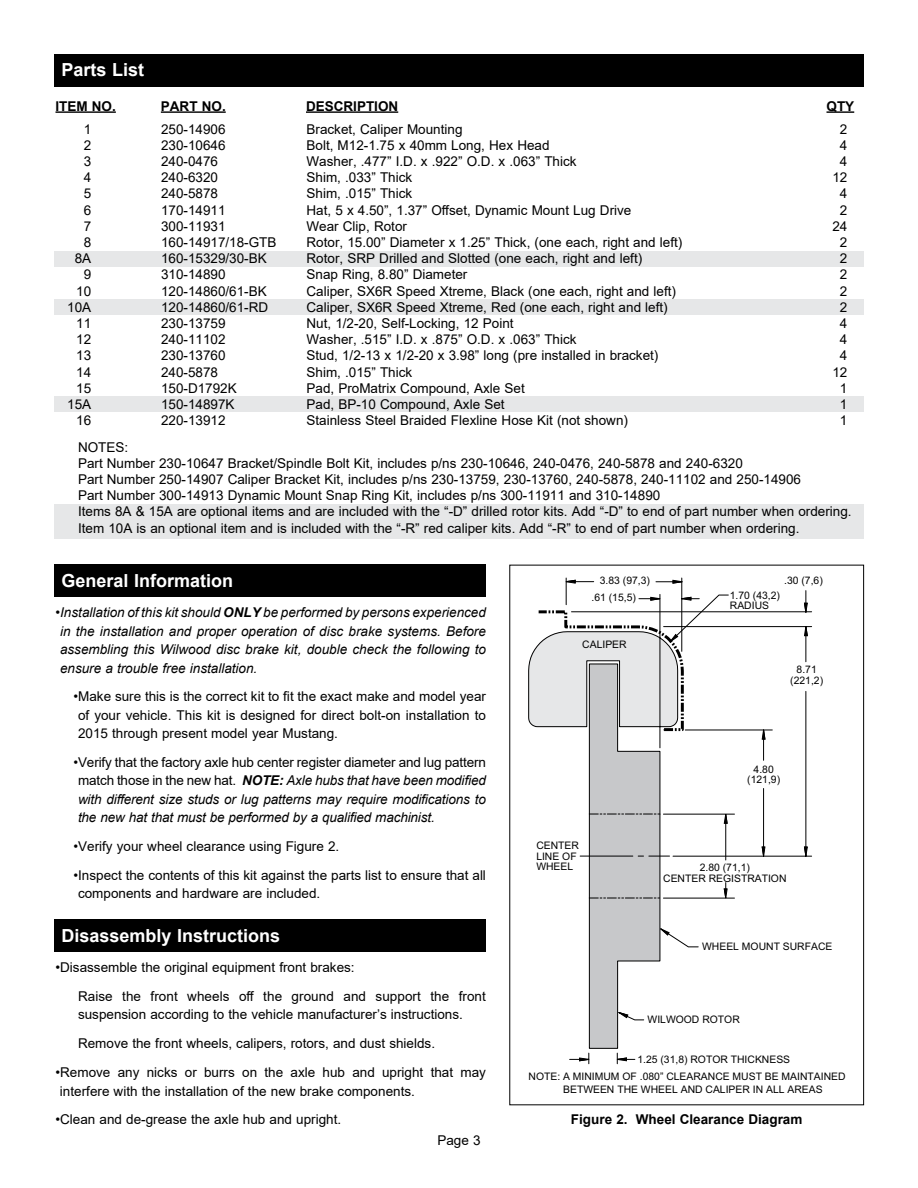
<style>
.page{position:relative;width:918px;height:1188px;background:#fff}
.page>*{position:absolute;margin:0;border:0;box-sizing:border-box;transform-origin:0 0}
.t1{font:700 18px "Arial";color:#fff}
.t2{font:13.5px/16.2px "Arial";color:#000}
.t3{font:italic 13.5px/18.3px "Arial";letter-spacing:-.005em;color:#000;text-align:justify}
.t4{font:700 13.5px "Arial";color:#000}
.t5{font:10.35px/10.4px "Arial";color:#000}
.s1{font-style:normal}
.s2{font-weight:700}
</style>
<div class="page">
<div style="left:54px;top:54px;width:810px;height:32px;background:#000"></div>
<div style="left:54px;top:505px;width:810px;height:34px;background:#e6e7e8"></div>
<div style="left:54px;top:251px;width:810px;height:15px;background:#e6e7e8"></div>
<div style="left:54px;top:299px;width:810px;height:15px;background:#e6e7e8"></div>
<div style="left:54px;top:396px;width:810px;height:15px;background:#e6e7e8"></div>
<hr style="left:56px;top:111px;width:60px;height:2px;background:#000">
<hr style="left:161px;top:111px;width:65px;height:2px;background:#000">
<hr style="left:306px;top:111px;width:92px;height:2px;background:#000">
<hr style="left:826px;top:111px;width:28px;height:2px;background:#000">
<div style="left:54px;top:565px;width:432px;height:32px;background:#000"></div>
<div style="left:54px;top:920px;width:432px;height:32px;background:#000"></div>
<svg style="left:729px;top:612px;width:79px;height:287px"></svg>
<hr style="left:663px;top:898px;width:71px;height:1px;background:#000">
<hr style="left:663px;top:814px;width:71px;height:1px;background:#000">
<hr style="left:806px;top:627px;width:1px;height:35px;background:#000">
<hr style="left:806px;top:691px;width:1px;height:165px;background:#000">
<hr style="left:664px;top:626px;width:148px;height:1px;background:#000">
<hr style="left:673px;top:856px;width:139px;height:1px;background:#000">
<hr style="left:763px;top:788px;width:1px;height:68px;background:#000">
<hr style="left:763px;top:730px;width:1px;height:30px;background:#000">
<hr style="left:685px;top:730px;width:87px;height:1px;background:#000">
<svg style="left:804px;top:626px;width:4px;height:10px"></svg>
<svg style="left:804px;top:846px;width:4px;height:11px"></svg>
<svg style="left:804px;top:591px;width:4px;height:22px"></svg>
<svg style="left:761px;top:846px;width:5px;height:11px"></svg>
<svg style="left:761px;top:729px;width:5px;height:11px"></svg>
<hr style="left:571px;top:611px;width:241px;height:1px;background:#000">
<svg style="left:528px;top:578px;width:201px;height:486px"></svg>
<h1 class="t1" style="left:62px;top:57px;width:84px">Parts List</h1>
<p class="t4" style="left:56px;top:96px;width:62px">ITEM NO.</p>
<p class="t4" style="left:161px;top:96px;width:66px">PART NO.</p>
<p class="t4" style="left:306px;top:96px;width:94px">DESCRIPTION</p>
<p class="t4" style="left:826px;top:96px;width:29px">QTY</p>
<p class="t2" style="left:161px;top:121px;width:117px">250-14906<br>230-10646<br>240-0476<br>240-6320<br>240-5878<br>170-14911<br>300-11931<br>160-14917/18-GTB<br>160-15329/30-BK<br>310-14890<br>120-14860/61-BK<br>120-14860/61-RD<br>230-13759<br>240-11102<br>230-13760<br>240-5878<br>150-D1792K<br>150-14897K<br>220-13912</p>
<p class="t2" style="left:307px;top:121px;width:377px">Bracket, Caliper Mounting<br>Bolt, M12-1.75 x 40mm Long, Hex Head<br>Washer, .477” I.D. x .922” O.D. x .063” Thick<br>Shim, .033” Thick<br>Shim, .015” Thick<br>Hat, 5 x 4.50”, 1.37” Offset, Dynamic Mount Lug Drive<br>Wear Clip, Rotor<br>Rotor, 15.00” Diameter x 1.25” Thick, (one each, right and left)<br>Rotor, SRP Drilled and Slotted (one each, right and left)<br>Snap Ring, 8.80” Diameter<br>Caliper, SX6R Speed Xtreme, Black (one each, right and left)<br>Caliper, SX6R Speed Xtreme, Red (one each, right and left)<br>Nut, 1/2-20, Self-Locking, 12 Point<br>Washer, .515” I.D. x .875” O.D. x .063” Thick<br>Stud, 1/2-13 x 1/2-20 x 3.98” long (pre installed in bracket)<br>Shim, .015” Thick<br>Pad, ProMatrix Compound, Axle Set<br>Pad, BP-10 Compound, Axle Set<br>Stainless Steel Braided Flexline Hose Kit (not shown)</p>
<p class="t2" style="left:67px;top:121px;width:26px;text-align:right">1<br>2<br>3<br>4<br>5<br>6<br>7<br>8<br>8A<br>9<br>10<br>10A<br>11<br>12<br>13<br>14<br>15<br>15A<br>16</p>
<p class="t2" style="left:832px;top:121px;width:17px;text-align:center">2<br>4<br>4<br>12<br>4<br>2<br>24<br>2<br>2<br>2<br>2<br>2<br>4<br>4<br>4<br>12<br>1<br>1<br>1</p>
<p class="t2" style="left:78px;top:439px;width:775px">NOTES:<br>Part Number 230-10647 Bracket/Spindle Bolt Kit, includes p/ns 230-10646, 240-0476, 240-5878 and 240-6320<br>Part Number 250-14907 Caliper Bracket Kit, includes p/ns 230-13759, 230-13760, 240-5878, 240-11102 and 250-14906<br>Part Number 300-14913 Dynamic Mount Snap Ring Kit, includes p/ns 300-11911 and 310-14890<br>Items 8A &amp; 15A are optional items and are included with the “-D” drilled rotor kits. Add “-D” to end of part number when ordering.<br>Item 10A is an optional item and is included with the “-R” red caliper kits. Add “-R” to end of part number when ordering.</p>
<h1 class="t1" style="left:62px;top:568px;width:173px">General Information</h1>
<p class="t3" style="left:60px;top:604px;width:428px;text-indent:-4px"><span class="s1">•</span>Installation of this kit should <span class="s2">ONLY</span> be performed by persons experienced in the installation and proper operation of disc brake systems. Before assembling this Wilwood disc brake kit, double check the following to ensure a trouble free installation.</p>
<p class="t2" style="left:78px;top:687px;width:409px;line-height:18.3px;text-align:justify;text-indent:-4px">•Make sure this is the correct kit to fit the exact make and model year of your vehicle. This kit is designed for direct bolt-on installation to 2015 through present model year Mustang.</p>
<p class="t3" style="left:78px;top:753px;width:409px;text-indent:-4px"><span class="s1">•Verify that the factory axle hub center register diameter and lug pattern match those in the new hat.</span> <span class="s2">NOTE:</span> Axle hubs that have been modified with different size studs or lug patterns may require modifications to the new hat that must be performed by a qualified machinist.</p>
<p class="t2" style="left:74px;top:838px;width:267px">•Verify your wheel clearance using Figure 2.</p>
<p class="t2" style="left:78px;top:866px;width:409px;line-height:18.3px;text-indent:-4px">•Inspect the contents of this kit against the parts list to ensure that all components and hardware are included.</p>
<h1 class="t1" style="left:62px;top:923px;width:220px">Disassembly Instructions</h1>
<p class="t2" style="left:78px;top:953px;width:409px;line-height:29px;text-indent:-23px">•Disassemble the original equipment front brakes:<br>Raise the front wheels off the ground and support the front</p>
<p class="t2" style="left:78px;top:1000px;width:386px;line-height:29px">suspension according to the vehicle manufacturer’s instructions.<br>Remove the front wheels, calipers, rotors, and dust shields.</p>
<p class="t2" style="left:60px;top:1063px;width:427px;line-height:18.3px;text-indent:-4px">•Remove any nicks or burrs on the axle hub and upright that may interfere with the installation of the new brake components.</p>
<p class="t2" style="left:56px;top:1112px;width:287px">•Clean and de-grease the axle hub and upright.</p>
<p class="t2" style="left:437px;top:1132px;width:45px">Page 3</p>
<p class="t5" style="left:600px;top:576px;width:52px">3.83 (97,3)</p>
<p class="t5" style="left:784px;top:576px;width:40px">.30 (7,6)</p>
<p class="t5" style="left:592px;top:593px;width:46px">.61 (15,5)</p>
<p class="t5" style="left:582px;top:639px;width:46px">CALIPER</p>
<p class="t5" style="left:730px;top:590px;width:52px">1.70 (43,2)<br>RADIUS</p>
<p class="t5" style="left:790px;top:664px;width:34px;text-align:center">8.71 (221,2)</p>
<p class="t5" style="left:536px;top:841px;width:44px">CENTER<br>LINE OF<br>WHEEL</p>
<p class="t5" style="left:747px;top:764px;width:34px;text-align:center">4.80 (121,9)</p>
<p class="t5" style="left:663px;top:862px;width:125px;text-align:center">2.80 (71,1)<br>CENTER REGISTRATION</p>
<p class="t5" style="left:702px;top:941px;width:132px">WHEEL MOUNT SURFACE</p>
<p class="t5" style="left:648px;top:1015px;width:94px">WILWOOD ROTOR</p>
<p class="t5" style="left:637px;top:1054px;width:154px">1.25 (31,8) ROTOR THICKNESS</p>
<p class="t5" style="left:563px;top:1070px;width:284px;line-height:12.5px;text-indent:-35px">NOTE: A MINIMUM OF .080” CLEARANCE MUST BE MAINTAINED<br>BETWEEN THE WHEEL AND CALIPER IN ALL AREAS</p>
<p class="t4" style="left:571px;top:1110px;width:233px">Figure 2. Wheel Clearance Diagram</p>
</div>
